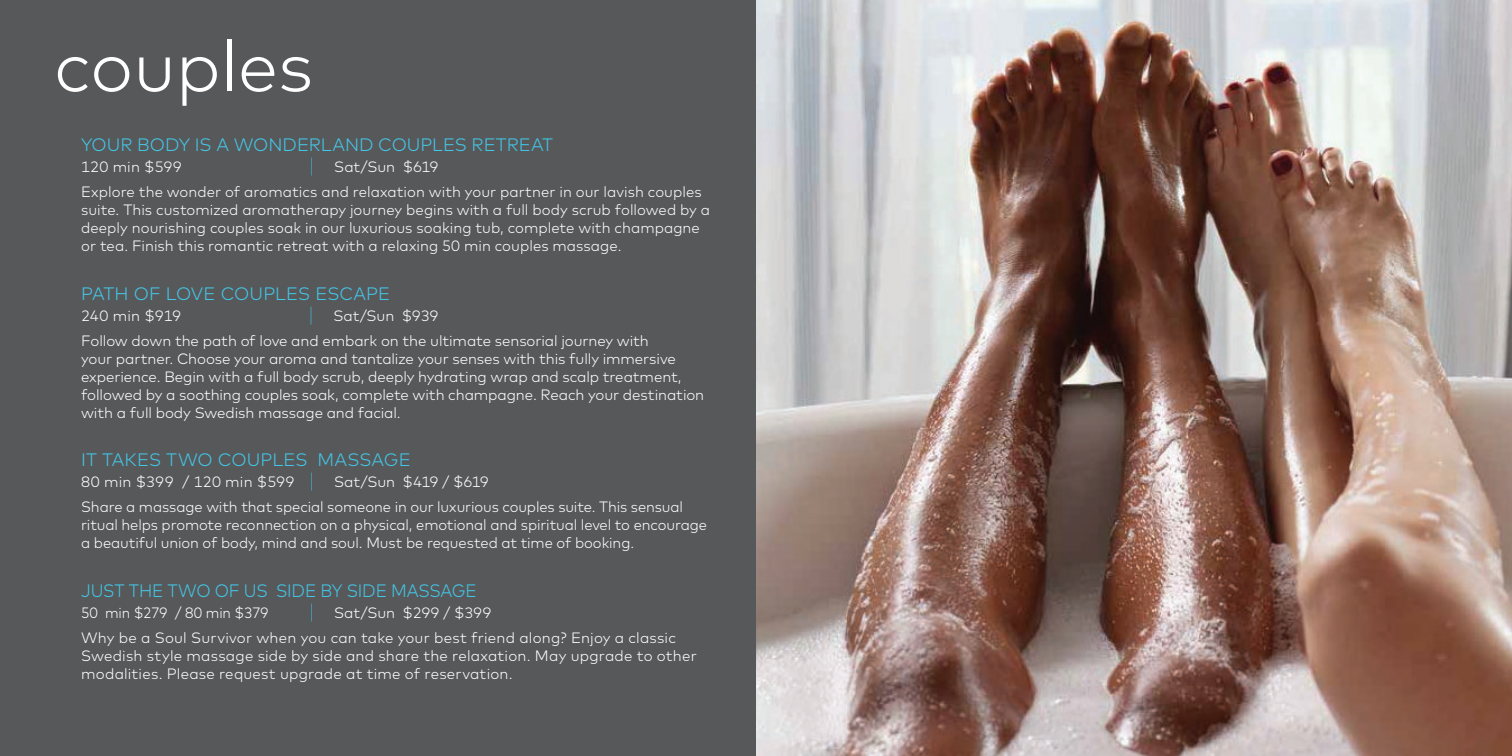
<style>
.page{position:relative;width:1512px;height:756px;background:#57585a}
.page>*{position:absolute;margin:0;border:0;box-sizing:border-box;transform-origin:0 0}
.t1{font:300 72px "Mark";color:#fff}
.t2{font:300 18px "Mark";letter-spacing:-.005em;color:#43c6e6}
.t3{font:300 18px "Mark";letter-spacing:-.005em;color:#43c6e6;scale:.94 1}
.t4{font:300 18px "Apex New";color:#43c6e6}
.t5{font:300 15px/18px "Mark";letter-spacing:-.005em;color:#fff}
.t6{font:300 15px/18px "Mark";letter-spacing:.015em;color:#fff}
.t7{font:300 15px "Mark";letter-spacing:-.005em;color:#fff;scale:.94 1}
.s1{font-family:"Apex New";font-size:18px;color:#43c6e6}
</style>
<div class="page">
<img style="left:756px;top:0;width:756px;height:756px">
<h1 class="t1" style="left:54px;top:24px;width:261px">couples</h1>
<p class="t2" style="left:81px;top:135px;width:474px">YOUR BODY IS A WONDERLAND COUPLES RETREAT</p>
<p class="t5" style="left:81px;top:158px;width:102px">120 min $599</p>
<p class="t4" style="left:310px;top:155px;width:5px">|</p>
<p class="t5" style="left:81px;top:155px;width:622px;line-height:24.8px;text-indent:253px">Sat/Sun $619<br>Explore the wonder of aromatics and relaxation with your partner in our lavish couples</p>
<p class="t5" style="left:81px;top:201px;width:630px">suite. This customized aromatherapy journey begins with a full body scrub followed by a deeply nourishing couples soak in our luxurious soaking tub, complete with champagne or tea. Finish this romantic retreat with a relaxing 50 min couples massage.</p>
<p class="t2" style="left:81px;top:283px;width:311px">PATH OF LOVE COUPLES ESCAPE</p>
<p class="t5" style="left:81px;top:307px;width:101px">240 min $919</p>
<p class="t4" style="left:309px;top:303px;width:5px">|</p>
<p class="t5" style="left:81px;top:303px;width:569px;line-height:24.8px;text-indent:252px">Sat/Sun $939<br>Follow down the path of love and embark on the ultimate sensorial journey with</p>
<p class="t5" style="left:81px;top:349px;width:625px">your partner. Choose your aroma and tantalize your senses with this fully immersive experience. Begin with a full body scrub, deeply hydrating wrap and scalp treatment, followed by a soothing couples soak, complete with champagne. Reach your destination with a full body Swedish massage and facial.</p>
<p class="t2" style="left:81px;top:450px;width:331px">IT TAKES TWO COUPLES MASSAGE</p>
<p class="t5" style="left:81px;top:473px;width:234px">80 min $399 / 120 min $599 <span class="s1">|</span></p>
<p class="t5" style="left:81px;top:470px;width:603px;line-height:24.8px;text-indent:253px">Sat/Sun $419 / $619<br>Share a massage with that special someone in our luxurious couples suite. This sensual</p>
<p class="t5" style="left:81px;top:516px;width:627px">ritual helps promote reconnection on a physical, emotional and spiritual level to encourage a beautiful union of body, mind and soul. Must be requested at time of booking.</p>
<p class="t3" style="left:81px;top:580px;width:422px">JUST THE TWO OF US SIDE BY SIDE MASSAGE</p>
<p class="t7" style="left:81px;top:604px;width:201px">50 min $279 / 80 min $379</p>
<p class="t4" style="left:310px;top:600px;width:5px">|</p>
<p class="t5" style="left:81px;top:600px;width:596px;line-height:24.8px;text-indent:253px">Sat/Sun $299 / $399<br>Why be a Soul Survivor when you can take your best friend along? Enjoy a classic</p>
<p class="t6" style="left:81px;top:646px;width:617px">Swedish style massage side by side and share the relaxation. May upgrade to other modalities. Please request upgrade at time of reservation.</p>
</div>
